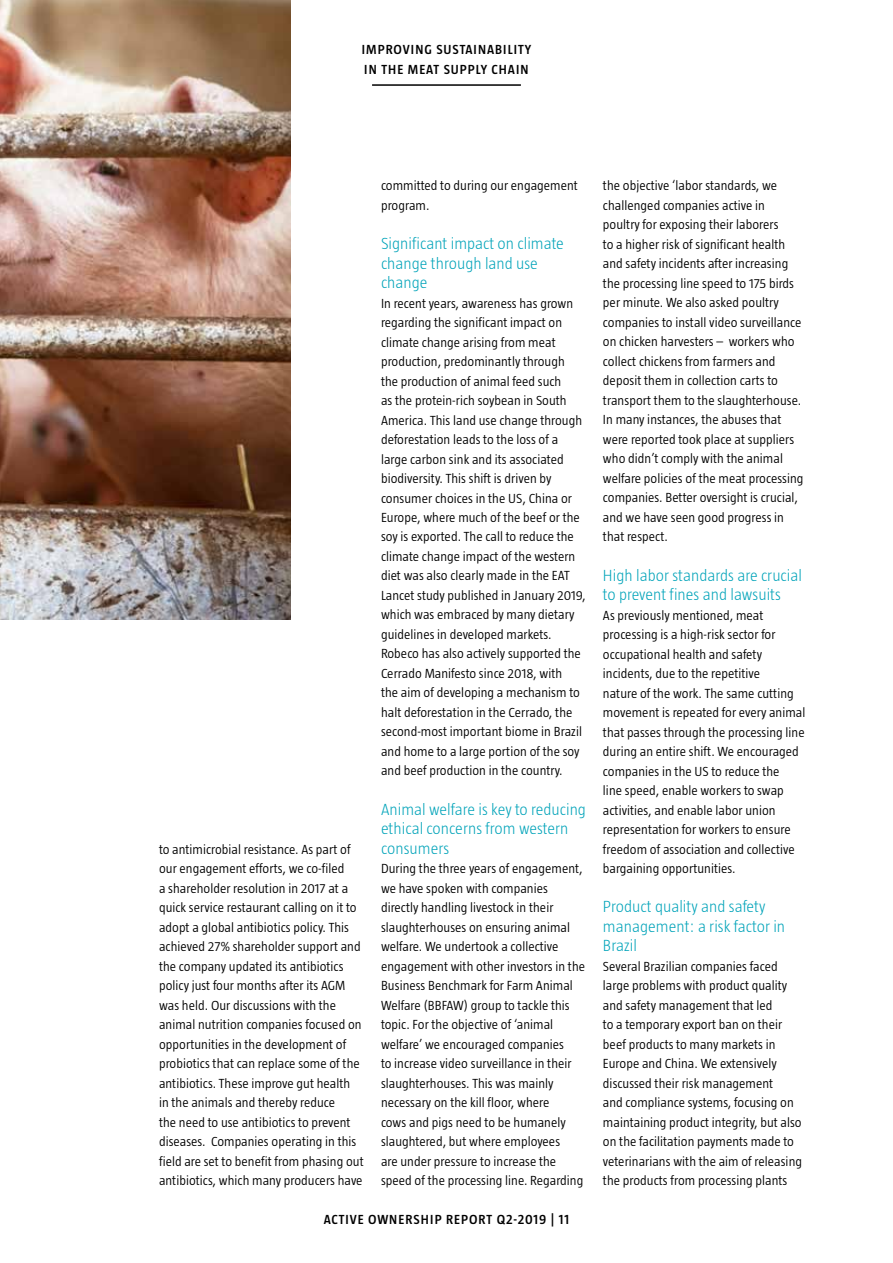
<style>
.page{position:relative;width:893px;height:1263px;background:#fff}
.page>*{position:absolute;margin:0;border:0;box-sizing:border-box;transform-origin:0 0}
.t1{font:300 16.5px/19.5px "Taz";letter-spacing:.005em;color:#00a3b9}
.t2{font:300 13.5px/19.5px "Taz";letter-spacing:.005em;color:#000}
.t3{font:600 13.5px/19.5px "Taz";letter-spacing:.07em;color:#000}
</style>
<div class="page">
<hr style="left:372px;top:84px;width:149px;height:2px;background:#000">
<img style="left:0;top:0;width:290px;height:620px">
<p class="t3" style="left:362px;top:40px;width:171px">IMPROVING SUSTAINABILITY<br>IN THE MEAT SUPPLY CHAIN</p>
<p class="t2" style="left:159px;top:839px;width:206px">to antimicrobial resistance. As part of our engagement efforts, we co-filed<br>a shareholder resolution in 2017 at a quick service restaurant calling on it to adopt a global antibiotics policy. This achieved 27% shareholder support and the company updated its antibiotics policy just four months after its AGM was held. Our discussions with the animal nutrition companies focused on opportunities in the development of probiotics that can replace some of the antibiotics. These improve gut health<br>in the animals and thereby reduce<br>the need to use antibiotics to prevent diseases. Companies operating in this field are set to benefit from phasing out antibiotics, which many producers have</p>
<p class="t2" style="left:381px;top:176px;width:198px">committed to during our engagement program.</p>
<p class="t1" style="left:381px;top:233px;width:184px">Significant impact on climate change through land use change</p>
<p class="t2" style="left:381px;top:293px;width:206px">In recent years, awareness has grown regarding the significant impact on climate change arising from meat production, predominantly through<br>the production of animal feed such<br>as the protein-rich soybean in South America. This land use change through deforestation leads to the loss of a large carbon sink and its associated biodiversity. This shift is driven by consumer choices in the US, China or Europe, where much of the beef or the soy is exported. The call to reduce the climate change impact of the western diet was also clearly made in the EAT Lancet study published in January 2019, which was embraced by many dietary guidelines in developed markets.<br>Robeco has also actively supported the Cerrado Manifesto since 2018, with<br>the aim of developing a mechanism to halt deforestation in the Cerrado, the second-most important biome in Brazil and home to a large portion of the soy and beef production in the country.</p>
<p class="t1" style="left:381px;top:799px;width:206px">Animal welfare is key to reducing ethical concerns from western consumers</p>
<p class="t2" style="left:381px;top:859px;width:206px">During the three years of engagement, we have spoken with companies directly handling livestock in their slaughterhouses on ensuring animal welfare. We undertook a collective engagement with other investors in the Business Benchmark for Farm Animal Welfare (BBFAW) group to tackle this topic. For the objective of ‘animal welfare’ we encouraged companies<br>to increase video surveillance in their slaughterhouses. This was mainly necessary on the kill floor, where<br>cows and pigs need to be humanely slaughtered, but where employees<br>are under pressure to increase the speed of the processing line. Regarding</p>
<p class="t3" style="left:324px;top:1210px;width:247px">ACTIVE OWNERSHIP REPORT Q2-2019 | 11</p>
<p class="t2" style="left:603px;top:176px;width:202px">the objective ‘labor standards, we challenged companies active in poultry for exposing their laborers<br>to a higher risk of significant health and safety incidents after increasing the processing line speed to 175 birds per minute. We also asked poultry companies to install video surveillance on chicken harvesters – workers who collect chickens from farmers and deposit them in collection carts to transport them to the slaughterhouse.<br>In many instances, the abuses that were reported took place at suppliers who didn’t comply with the animal welfare policies of the meat processing companies. Better oversight is crucial, and we have seen good progress in that respect.</p>
<p class="t1" style="left:603px;top:565px;width:201px">High labor standards are crucial to prevent fines and lawsuits</p>
<p class="t2" style="left:603px;top:605px;width:204px">As previously mentioned, meat processing is a high-risk sector for occupational health and safety incidents, due to the repetitive<br>nature of the work. The same cutting movement is repeated for every animal that passes through the processing line during an entire shift. We encouraged companies in the US to reduce the<br>line speed, enable workers to swap activities, and enable labor union representation for workers to ensure freedom of association and collective bargaining opportunities.</p>
<p class="t1" style="left:603px;top:896px;width:184px">Product quality and safety management: a risk factor in<br>Brazil</p>
<p class="t2" style="left:603px;top:956px;width:201px">Several Brazilian companies faced large problems with product quality and safety management that led<br>to a temporary export ban on their beef products to many markets in Europe and China. We extensively discussed their risk management<br>and compliance systems, focusing on maintaining product integrity, but also on the facilitation payments made to veterinarians with the aim of releasing the products from processing plants</p>
</div>
